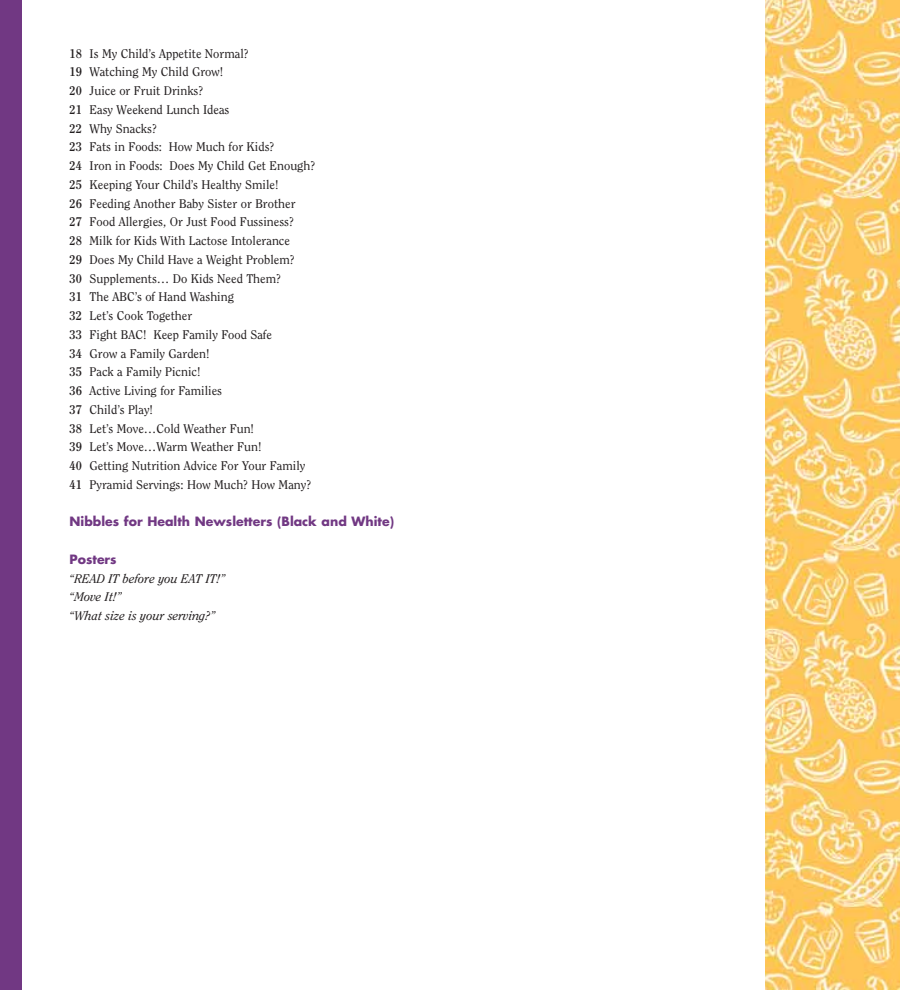
<style>
.page{position:relative;width:900px;height:990px;background:#fff}
.page>*{position:absolute;margin:0;border:0;box-sizing:border-box;transform-origin:0 0}
.t1{font:12.5px/18.8px "Clearface";color:#231f20}
.t2{font:italic 12.5px/18.8px "Clearface";color:#231f20}
.t3{font:700 12.5px "Futura";color:#713883}
.s1{font-weight:700}
</style>
<div class="page">
<img style="left:765px;top:0;width:135px;height:990px">
<div style="left:0;top:0;width:22px;height:990px;background:#713883"></div>
<p class="t1" style="left:70px;top:45px;width:247px"><span class="s1">18</span> Is My Child’s Appetite Normal?<br><span class="s1">19</span> Watching My Child Grow!<br><span class="s1">20</span> Juice or Fruit Drinks?<br><span class="s1">21</span> Easy Weekend Lunch Ideas<br><span class="s1">22</span> Why Snacks?<br><span class="s1">23</span> Fats in Foods: How Much for Kids?<br><span class="s1">24</span> Iron in Foods: Does My Child Get Enough?<br><span class="s1">25</span> Keeping Your Child’s Healthy Smile!<br><span class="s1">26</span> Feeding Another Baby Sister or Brother<br><span class="s1">27</span> Food Allergies, Or Just Food Fussiness?<br><span class="s1">28</span> Milk for Kids With Lactose Intolerance<br><span class="s1">29</span> Does My Child Have a Weight Problem?<br><span class="s1">30</span> Supplements… Do Kids Need Them?<br><span class="s1">31</span> The ABC’s of Hand Washing<br><span class="s1">32</span> Let’s Cook Together<br><span class="s1">33</span> Fight BAC! Keep Family Food Safe<br><span class="s1">34</span> Grow a Family Garden!<br><span class="s1">35</span> Pack a Family Picnic!<br><span class="s1">36</span> Active Living for Families<br><span class="s1">37</span> Child’s Play!<br><span class="s1">38</span> Let’s Move…Cold Weather Fun!<br><span class="s1">39</span> Let’s Move…Warm Weather Fun!<br><span class="s1">40</span> Getting Nutrition Advice For Your Family<br><span class="s1">41</span> Pyramid Servings: How Much? How Many?</p>
<p class="t3" style="left:70px;top:516px;width:326px">Nibbles for Health Newsletters (Black and White)</p>
<p class="t3" style="left:70px;top:554px;width:49px">Posters</p>
<p class="t2" style="left:70px;top:570px;width:157px">“READ IT before you EAT IT!” “Move It!”<br>“What size is your serving?”</p>
</div>
